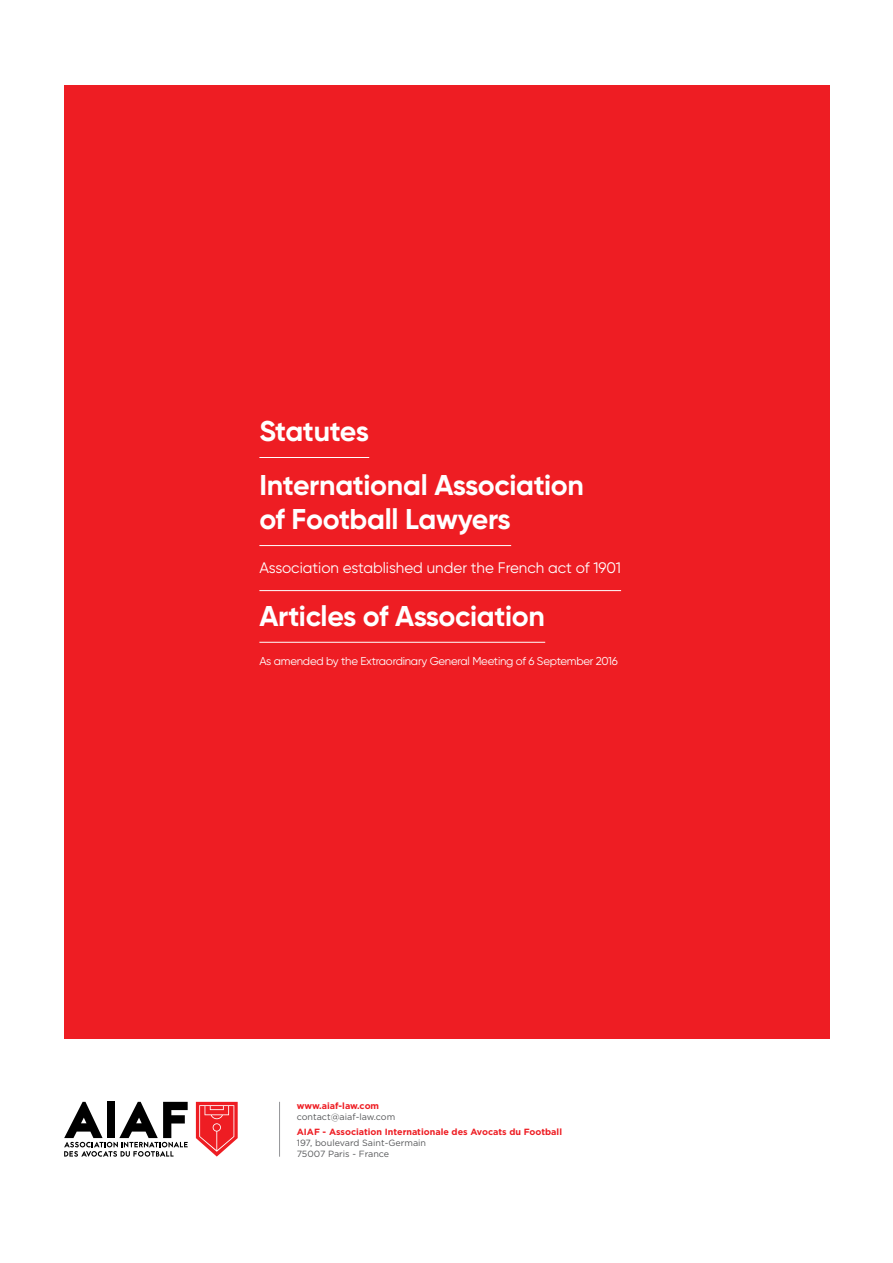
<style>
.page{position:relative;width:893px;height:1263px;background:#fff}
.page>*{position:absolute;margin:0;border:0;box-sizing:border-box;transform-origin:0 0}
.t1{font:700 28.5px/53.7px "Gilroy";letter-spacing:-.01em;color:#fff}
.t2{font:15.3px "Gilroy";color:#fff}
.t3{font:11.4px "Gilroy";letter-spacing:-.02em;color:#fff}
.t4{font:700 9px "Gotham";color:#ee1d23}
.t5{font:9px/10.8px "Gotham";color:#57585a}
</style>
<div class="page">
<div style="left:64px;top:85px;width:766px;height:954px;background:#ee1d23"></div>
<hr style="left:259px;top:457px;width:110px;height:1px;background:#fff">
<hr style="left:259px;top:545px;width:252px;height:1px;background:#fff">
<hr style="left:259px;top:590px;width:362px;height:1px;background:#fff">
<hr style="left:259px;top:642px;width:286px;height:1px;background:#fff">
<hr style="left:279px;top:1102px;width:1px;height:55px;background:#939598">
<svg style="left:64px;top:1102px;width:124px;height:55px"></svg>
<svg style="left:196px;top:1102px;width:42px;height:54px"></svg>
<p class="t1" style="left:259px;top:404px;width:326px">Statutes<br>International Association</p>
<p class="t1" style="left:259px;top:492px;width:253px">of Football Lawyers</p>
<p class="t2" style="left:259px;top:558px;width:363px">Association established under the French act of 1901</p>
<p class="t1" style="left:259px;top:589px;width:287px">Articles of Association</p>
<p class="t3" style="left:259px;top:654px;width:360px">As amended by the Extraordinary General Meeting of 6 September 2016</p>
<p class="t4" style="left:297px;top:1101px;width:84px">www.aiaf-law.com</p>
<p class="t5" style="left:297px;top:1111px;width:100px">contact@aiaf-law.com</p>
<p class="t4" style="left:297px;top:1127px;width:267px">AIAF - Association Internationale des Avocats du Football</p>
<p class="t5" style="left:297px;top:1137px;width:131px">197, boulevard Saint-Germain<br>75007 Paris - France</p>
</div>
